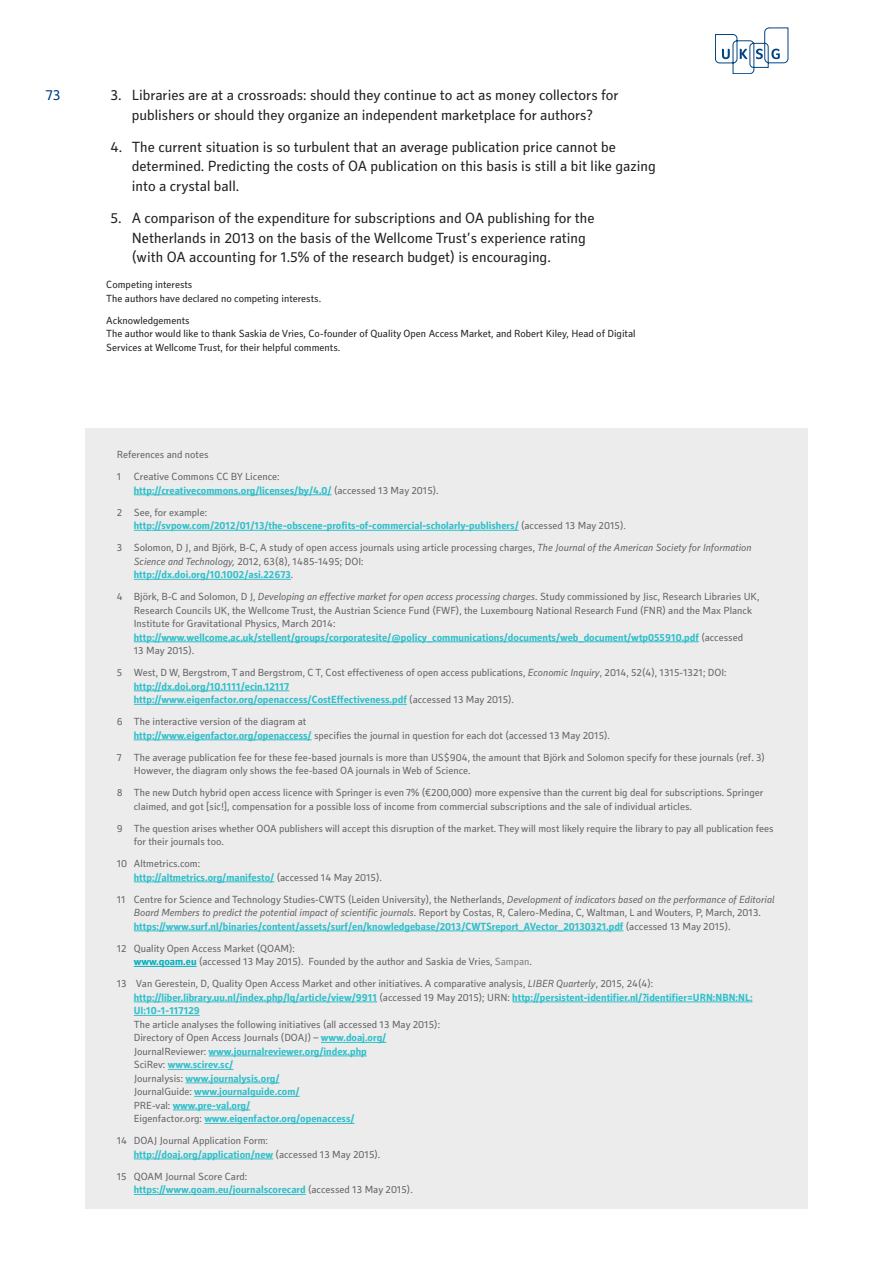
<style>
.page{position:relative;width:893px;height:1263px;background:#fff}
.page>*{position:absolute;margin:0;border:0;box-sizing:border-box;transform-origin:0 0}
.Bulleted_List{font:15px/19.5px "Secca Std";color:#231f20}
.t1{font:15px "Secca Std";color:#014081}
.Reference_List{font:10.5px/13.5px "Secca Std";color:#636366}
.Reference_List-2{font:10.5px/13.5px "Secca Std";color:#231f20}
.Reference_List-3{font:700 10.5px/13.5px "Secca Std";color:#2fbfca}
.s1{font-weight:700;color:#2fbfca}
.s2{font-weight:400;color:#636366}
.s3{font-style:italic}
.s4{font-weight:700;color:#00b0bc}
.s5{color:#808080}
</style>
<div class="page">
<svg style="left:715px;top:28px;width:73px;height:46px"></svg>
<div style="left:85px;top:428px;width:723px;height:781px;background:#ececec"></div>
<hr style="left:134px;top:494px;width:198px;height:1px;background:#2fbfca">
<hr style="left:134px;top:530px;width:385px;height:1px;background:#2fbfca">
<hr style="left:134px;top:579px;width:157px;height:1px;background:#2fbfca">
<hr style="left:134px;top:641px;width:565px;height:1px;background:#2fbfca">
<hr style="left:134px;top:690px;width:155px;height:1px;background:#2fbfca">
<hr style="left:134px;top:704px;width:273px;height:1px;background:#2fbfca">
<hr style="left:134px;top:739px;width:178px;height:1px;background:#2fbfca">
<hr style="left:134px;top:881px;width:140px;height:1px;background:#2fbfca">
<hr style="left:134px;top:930px;width:489px;height:1px;background:#2fbfca">
<hr style="left:134px;top:966px;width:63px;height:1px;background:#00b0bc">
<hr style="left:134px;top:1002px;width:243px;height:1px;background:#2fbfca">
<hr style="left:512px;top:1002px;width:241px;height:1px;background:#2fbfca">
<hr style="left:134px;top:1015px;width:66px;height:1px;background:#2fbfca">
<hr style="left:321px;top:1042px;width:65px;height:1px;background:#2fbfca">
<hr style="left:209px;top:1056px;width:158px;height:1px;background:#2fbfca">
<hr style="left:168px;top:1069px;width:65px;height:1px;background:#2fbfca">
<hr style="left:186px;top:1083px;width:94px;height:1px;background:#2fbfca">
<hr style="left:194px;top:1096px;width:106px;height:1px;background:#2fbfca">
<hr style="left:173px;top:1110px;width:77px;height:1px;background:#2fbfca">
<hr style="left:204px;top:1123px;width:151px;height:1px;background:#2fbfca">
<hr style="left:134px;top:1159px;width:139px;height:1px;background:#2fbfca">
<hr style="left:134px;top:1194px;width:172px;height:1px;background:#2fbfca">
<h1 class="t1" style="left:46px;top:87px;width:16px">73</h1>
<p class="Bulleted_List" style="left:111px;top:86px;width:510px;text-align:center">3. Libraries are at a crossroads: should they continue to act as money collectors for publishers or should they organize an independent marketplace for authors?</p>
<p class="Bulleted_List" style="left:132px;top:138px;width:525px;text-indent:-21px">4. The current situation is so turbulent that an average publication price cannot be determined. Predicting the costs of OA publication on this basis is still a bit like gazing into a crystal ball.</p>
<p class="Bulleted_List" style="left:132px;top:209px;width:464px;text-indent:-21px">5. A comparison of the expenditure for subscriptions and OA publishing for the<br>Netherlands in 2013 on the basis of the Wellcome Trust’s experience rating (with OA accounting for 1.5% of the research budget) is encouraging.</p>
<p class="Reference_List-2" style="left:106px;top:278px;width:216px">Competing interests<br>The authors have declared no competing interests.</p>
<p class="Reference_List-2" style="left:106px;top:314px;width:531px">Acknowledgements<br>The author would like to thank Saskia de Vries, Co-founder of Quality Open Access Market, and Robert Kiley, Head of Digital<br>Services at Wellcome Trust, for their helpful comments.</p>
<p class="Reference_List" style="left:117px;top:448px;width:93px">References and notes</p>
<p class="Reference_List" style="left:134px;top:470px;width:306px;text-indent:-17px">1 Creative Commons CC BY Licence: <span class="s1">http://creativecommons.org/licenses/by/4.0/</span> (accessed 13 May 2015).</p>
<p class="Reference_List-3" style="left:134px;top:506px;width:493px;text-indent:-17px"><span class="s2">2 See, for example:<br></span>http://svpow.com/2012/01/13/the-obscene-profits-of-commercial-scholarly-publishers/ <span class="s2">(accessed 13 May 2015).</span></p>
<p class="Reference_List" style="left:134px;top:541px;width:619px;text-indent:-17px">3 Solomon, D J, and Björk, B-C, A study of open access journals using article processing charges, <span class="s3">The Journal of the American Society for Information<br>Science and Technology,</span> 2012, 63(8), 1485-1495; DOI:<br><span class="s1">http://dx.doi.org/10.1002/asi.22673</span>.</p>
<p class="Reference_List" style="left:134px;top:590px;width:627px;text-indent:-17px">4 Björk, B-C and Solomon, D J, <span class="s3">Developing an effective market for open access processing charges</span>. Study commissioned by Jisc, Research Libraries UK, Research Councils UK, the Wellcome Trust, the Austrian Science Fund (FWF), the Luxembourg National Research Fund (FNR) and the Max Planck Institute for Gravitational Physics, March 2014: <span class="s1">http://www.wellcome.ac.uk/stellent/groups/corporatesite/@policy_communications/documents/web_document/wtp055910.pdf</span> (accessed<br>13 May 2015).</p>
<p class="Reference_List" style="left:134px;top:666px;width:594px;text-indent:-17px">5 West, D W, Bergstrom, T and Bergstrom, C T, Cost effectiveness of open access publications, <span class="s3">Economic Inquiry</span>, 2014, 52(4), 1315-1321; DOI: <span class="s1">http://dx.doi.org/10.1111/ecin.12117<br>http://www.eigenfactor.org/openaccess/CostEffectiveness.pdf</span> (accessed 13 May 2015).</p>
<p class="Reference_List" style="left:134px;top:715px;width:478px;text-indent:-17px">6 The interactive version of the diagram at<br><span class="s1">http://www.eigenfactor.org/openaccess/</span> specifies the journal in question for each dot (accessed 13 May 2015).</p>
<p class="Reference_List" style="left:134px;top:751px;width:633px;text-indent:-17px">7 The average publication fee for these fee-based journals is more than US$904, the amount that Björk and Solomon specify for these journals (ref. 3)<br>However, the diagram only shows the fee-based OA journals in Web of Science.</p>
<p class="Reference_List" style="left:134px;top:786px;width:631px;text-indent:-17px">8 The new Dutch hybrid open access licence with Springer is even 7% (€200,000) more expensive than the current big deal for subscriptions. Springer claimed, and got [sic!], compensation for a possible loss of income from commercial subscriptions and the sale of individual articles.</p>
<p class="Reference_List" style="left:134px;top:822px;width:641px;text-indent:-17px">9 The question arises whether OOA publishers will accept this disruption of the market. They will most likely require the library to pay all publication fees for their journals too.</p>
<p class="Reference_List" style="left:134px;top:857px;width:250px;text-indent:-17px">10 Altmetrics.com:<br><span class="s1">http://altmetrics.org/manifesto/</span> (accessed 14 May 2015).</p>
<p class="Reference_List" style="left:134px;top:893px;width:642px;text-indent:-17px">11 Centre for Science and Technology Studies-CWTS (Leiden University), the Netherlands, <span class="s3">Development of indicators based on the performance of Editorial<br>Board Members to predict the potential impact of scientific journals</span>. Report by Costas, R, Calero-Medina, C, Waltman, L and Wouters, P, March, 2013. <span class="s1">https://www.surf.nl/binaries/content/assets/surf/en/knowledgebase/2013/CWTSreport_AVector_20130321.pdf</span> (accessed 13 May 2015).</p>
<p class="Reference_List" style="left:134px;top:942px;width:400px;text-indent:-17px">12 Quality Open Access Market (QOAM):<br><span class="s4">www.qoam.eu</span> (accessed 13 May 2015). Founded by the author and Saskia de Vries, <span class="s5">Sampan</span>.</p>
<p class="Reference_List" style="left:134px;top:977px;width:620px;text-indent:-17px">13 Van Gerestein, D, Quality Open Access Market and other initiatives. A comparative analysis, <span class="s3">LIBER Quarterly</span>, 2015, 24(4): <span class="s1">http://liber.library.uu.nl/index.php/lq/article/view/9911</span> (accessed 19 May 2015); URN: <span class="s1">http://persistent-identifier.nl/?identifier=URN:NBN:NL:<br>UI:10-1-117129<br></span>The article analyses the following initiatives (all accessed 13 May 2015):<br>Directory of Open Access Journals (DOAJ) – <span class="s1">www.doaj.org/<br></span>JournalReviewer: <span class="s1">www.journalreviewer.org/index.php<br></span>SciRev: <span class="s1">www.scirev.sc/<br></span>Journalysis: <span class="s1">www.journalysis.org/<br></span>JournalGuide: <span class="s1">www.journalguide.com/<br></span>PRE-val: <span class="s1">www.pre-val.org/<br></span>Eigenfactor.org: <span class="s1">www.eigenfactor.org/openaccess/</span></p>
<p class="Reference_List" style="left:134px;top:1134px;width:248px;text-indent:-17px">14 DOAJ Journal Application Form: <span class="s1">http://doaj.org/application/new</span> (accessed 13 May 2015).</p>
<p class="Reference_List" style="left:134px;top:1170px;width:280px;text-indent:-17px">15 QOAM Journal Score Card: <span class="s1">https://www.qoam.eu/journalscorecard</span> (accessed 13 May 2015).</p>
</div>
